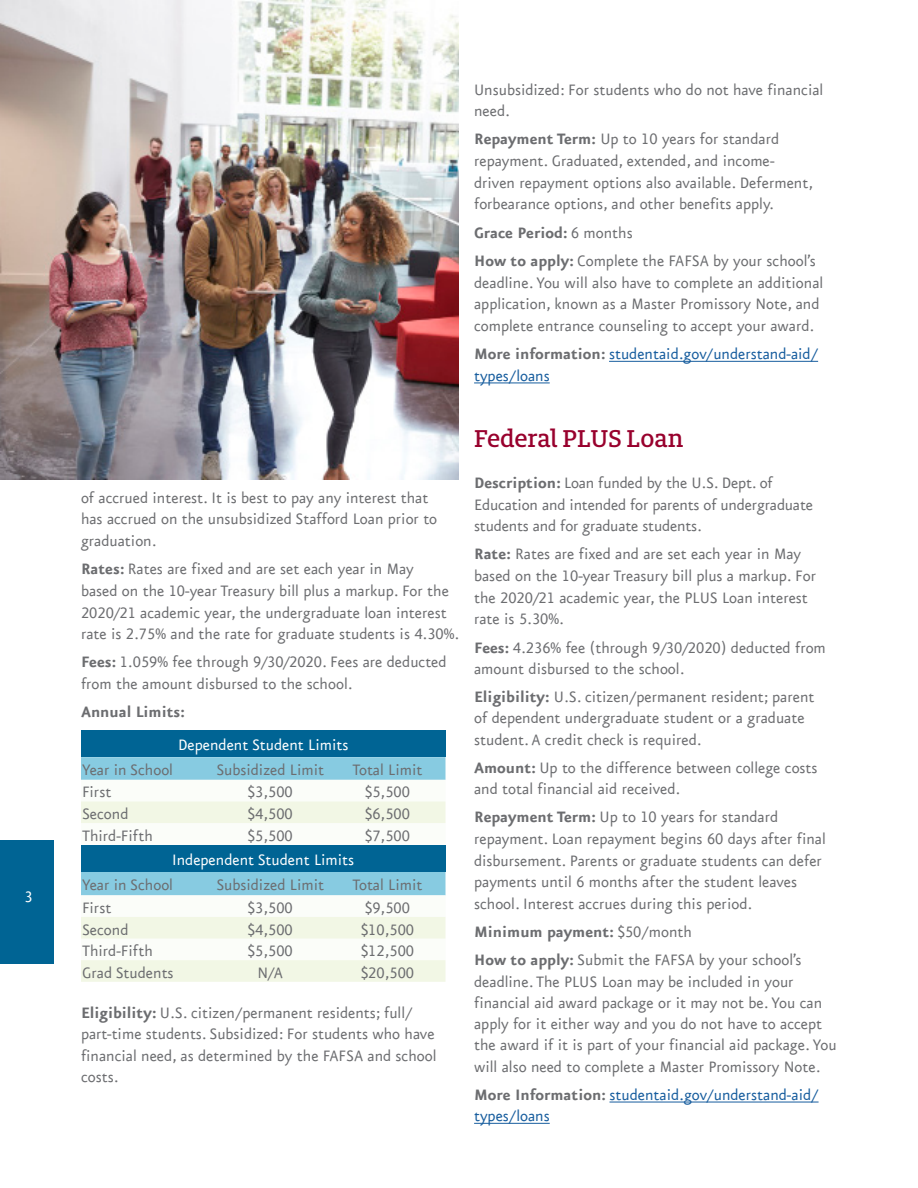
<style>
.page{position:relative;width:918px;height:1188px;background:#fff}
.page>*{position:absolute;margin:0;border:0;box-sizing:border-box;transform-origin:0 0}
.t1{font:500 27px "Milo Slab Pro";letter-spacing:-.005em;color:#98012d}
.Paragraph_No_spaces{font:18px/21.6px "Eureka Sans";color:#6c6d70}
.t2{font:18px/21.6px "Eureka Sans";color:#175d9e}
.t3{font:18px "Eureka Sans Regular Caps";color:#6c6d70}
.Paragraph_No_spaces-2{font:700 18px "Eureka Sans";color:#6c6d70}
.t4{font:18px "Eureka Sans";color:#fff}
.t5{font:18px "Eureka Sans Regular Caps";color:#fff}
.s1{font-weight:700}
.s2{font-family:"Eureka Sans Regular Caps"}
.s3{font-weight:400}
.s4{font-weight:700;color:#6c6d70}
.s5{font-family:"Eureka Sans Regular Caps";font-weight:400}
</style>
<div class="page">
<div style="left:0;top:841px;width:54px;height:123px;background:#006494"></div>
<div style="left:81px;top:730px;width:365px;height:27px;background:#006494"></div>
<svg style="left:81px;top:757px;width:365px;height:23px;background:#89cbe1"></svg>
<svg style="left:81px;top:801px;width:365px;height:181px"></svg>
<div style="left:81px;top:845px;width:365px;height:27px;background:#006494"></div>
<hr style="left:609px;top:361px;width:209px;height:1px;background:#175d9e">
<hr style="left:474px;top:383px;width:76px;height:1px;background:#175d9e">
<hr style="left:610px;top:1102px;width:209px;height:1px;background:#175d9e">
<hr style="left:474px;top:1123px;width:76px;height:1px;background:#175d9e">
<img style="left:0;top:0;width:459px;height:480px">
<p class="t5" style="left:24px;top:888px;width:10px">3</p>
<p class="Paragraph_No_spaces" style="left:474px;top:79px;width:351px">Unsubsidized: For students who do not have financial need.</p>
<p class="Paragraph_No_spaces" style="left:474px;top:129px;width:341px"><span class="s1">Repayment Term:</span> Up to <span class="s2">10</span> years for standard repayment. Graduated, extended, and income&shy;driven repayment options also available. Deferment, forbearance options, and other benefits apply.</p>
<p class="Paragraph_No_spaces-2" style="left:474px;top:223px;width:160px">Grace Period: <span class="s3">6 months</span></p>
<p class="Paragraph_No_spaces" style="left:474px;top:251px;width:351px"><span class="s1">How to apply:</span> Complete the FAFSA by your school’s deadline. You will also have to complete an additional application, known as a Master Promissory Note, and complete entrance counseling to accept your award.</p>
<p class="t2" style="left:474px;top:344px;width:346px"><span class="s4">More information:</span> studentaid.gov/understand-aid/ types/loans</p>
<p class="Paragraph_No_spaces" style="left:81px;top:487px;width:358px">of accrued interest. It is best to pay any interest that has accrued on the unsubsidized Stafford Loan prior to graduation.</p>
<p class="Paragraph_No_spaces" style="left:81px;top:559px;width:380px"><span class="s1">Rates:</span> Rates are fixed and are set each year in May<br>based on the <span class="s2">10</span>-year Treasury bill plus a markup. For the <span class="s2">2020/21</span> academic year, the undergraduate loan interest rate is <span class="s2">2.75%</span> and the rate for graduate students is <span class="s2">4.30%.</span></p>
<p class="Paragraph_No_spaces" style="left:81px;top:652px;width:367px"><span class="s1">Fees:</span> <span class="s2">1.059</span>% fee through <span class="s2">9/30/2020</span>. Fees are deducted from the amount disbursed to the school.</p>
<p class="Paragraph_No_spaces-2" style="left:81px;top:703px;width:105px">Annual Limits:</p>
<p class="t4" style="left:178px;top:736px;width:172px">Dependent Student Limits</p>
<p class="Paragraph_No_spaces" style="left:82px;top:760px;width:92px">Year in School</p>
<p class="Paragraph_No_spaces" style="left:216px;top:760px;width:109px">Subsidized Limit</p>
<p class="Paragraph_No_spaces" style="left:352px;top:760px;width:72px">Total Limit</p>
<p class="Paragraph_No_spaces" style="left:82px;top:782px;width:31px">First</p>
<p class="t3" style="left:248px;top:783px;width:47px">$3,500</p>
<p class="t3" style="left:365px;top:783px;width:47px">$5,500</p>
<p class="Paragraph_No_spaces" style="left:82px;top:804px;width:48px">Second</p>
<p class="t3" style="left:248px;top:805px;width:47px">$4,500</p>
<p class="t3" style="left:365px;top:805px;width:47px">$6,500</p>
<p class="Paragraph_No_spaces" style="left:82px;top:825px;width:72px">Third-Fifth</p>
<p class="t3" style="left:248px;top:827px;width:47px">$5,500</p>
<p class="t3" style="left:365px;top:827px;width:47px">$7,500</p>
<p class="t4" style="left:172px;top:851px;width:183px">Independent Student Limits</p>
<p class="Paragraph_No_spaces" style="left:82px;top:875px;width:92px">Year in School</p>
<p class="Paragraph_No_spaces" style="left:216px;top:875px;width:109px">Subsidized Limit</p>
<p class="Paragraph_No_spaces" style="left:352px;top:875px;width:72px">Total Limit</p>
<p class="Paragraph_No_spaces" style="left:82px;top:898px;width:31px">First</p>
<p class="t3" style="left:248px;top:899px;width:47px">$3,500</p>
<p class="t3" style="left:365px;top:899px;width:47px">$9,500</p>
<p class="Paragraph_No_spaces" style="left:82px;top:919px;width:48px">Second</p>
<p class="t3" style="left:248px;top:921px;width:47px">$4,500</p>
<p class="t3" style="left:361px;top:921px;width:55px">$10,500</p>
<p class="Paragraph_No_spaces" style="left:82px;top:941px;width:72px">Third-Fifth</p>
<p class="t3" style="left:248px;top:942px;width:47px">$5,500</p>
<p class="t3" style="left:361px;top:942px;width:55px">$12,500</p>
<p class="Paragraph_No_spaces" style="left:82px;top:962px;width:93px">Grad Students</p>
<p class="t3" style="left:258px;top:964px;width:27px">N/A</p>
<p class="t3" style="left:361px;top:964px;width:55px">$20,500</p>
<p class="Paragraph_No_spaces" style="left:81px;top:1002px;width:357px"><span class="s1">Eligibility:</span> U.S. citizen/permanent residents; full/ part-time students. Subsidized: For students who have financial need, as determined by the FAFSA and school costs.</p>
<p class="t1" style="left:474px;top:422px;width:211px">Federal PLUS Loan</p>
<p class="Paragraph_No_spaces" style="left:474px;top:473px;width:340px"><span class="s1">Description:</span> Loan funded by the U.S. Dept. of<br>Education and intended for parents of undergraduate students and for graduate students.</p>
<p class="Paragraph_No_spaces" style="left:474px;top:544px;width:343px"><span class="s1">Rate:</span> Rates are fixed and are set each year in May based on the <span class="s2">10</span>-year Treasury bill plus a markup. For the <span class="s2">2020/21</span> academic year, the PLUS Loan interest rate is <span class="s2">5.30</span>%.</p>
<p class="Paragraph_No_spaces" style="left:474px;top:637px;width:353px"><span class="s1">Fees:</span> <span class="s2">4.236</span>% fee (through <span class="s2">9/30/2020</span>) deducted from amount disbursed to the school.</p>
<p class="Paragraph_No_spaces" style="left:474px;top:687px;width:342px"><span class="s1">Eligibility:</span> U.S. citizen/permanent resident; parent of dependent undergraduate student or a graduate student. A credit check is required.</p>
<p class="Paragraph_No_spaces" style="left:474px;top:758px;width:345px"><span class="s1">Amount:</span> Up to the difference between college costs and total financial aid received.</p>
<p class="Paragraph_No_spaces" style="left:474px;top:807px;width:353px"><span class="s1">Repayment Term:</span> Up to <span class="s2">10</span> years for standard repayment. Loan repayment begins <span class="s2">60</span> days after final disbursement. Parents or graduate students can defer payments until 6 months after the student leaves school. Interest accrues during this period.</p>
<p class="Paragraph_No_spaces-2" style="left:474px;top:922px;width:219px">Minimum payment: <span class="s3">$</span><span class="s5">50</span><span class="s3">/month</span></p>
<p class="Paragraph_No_spaces" style="left:474px;top:950px;width:364px"><span class="s1">How to apply:</span> Submit the FAFSA by your school’s deadline. The PLUS Loan may be included in your financial aid award package or it may not be. You can apply for it either way and you do not have to accept the award if it is part of your financial aid package. You will also need to complete a Master Promissory Note.</p>
<p class="t2" style="left:474px;top:1085px;width:346px"><span class="s4">More Information:</span> studentaid.gov/understand-aid/ types/loans</p>
</div>
